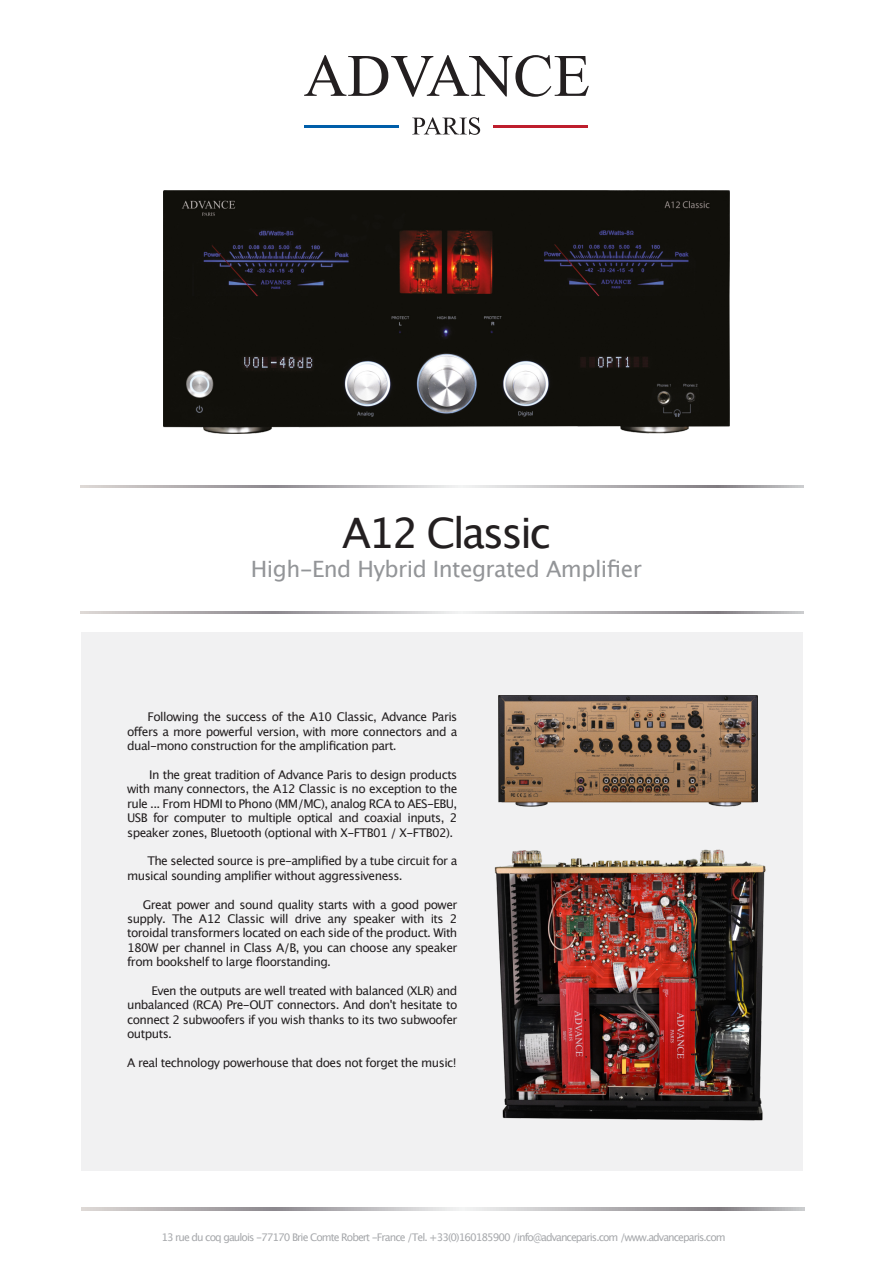
<style>
.page{position:relative;width:893px;height:1263px;background:#fff}
.page>*{position:absolute;margin:0;border:0;box-sizing:border-box;transform-origin:0 0}
.t1{font:42px "Lucida Grande";letter-spacing:-.065em;color:#231f20}
.t2{font:22.5px "Lucida Grande";letter-spacing:-.025em;color:#939598}
.t3{font:12px/14.4px "Lucida Grande";letter-spacing:-.045em;color:#231f20;text-align:justify}
.t4{font:10.5px "Lucida Grande";letter-spacing:-.09em;color:#a7a9ac}
</style>
<div class="page">
<div style="left:81px;top:632px;width:722px;height:539px;background:#f1f1f2"></div>
<hr style="left:304px;top:125px;width:95px;height:2px;background:#005ea9">
<hr style="left:493px;top:125px;width:95px;height:2px;background:#be1e2d">
<svg style="left:304px;top:55px;width:285px;height:42px"></svg>
<svg style="left:412px;top:117px;width:68px;height:18px"></svg>
<svg style="left:80px;top:485px;width:723px;height:2px"></svg>
<svg style="left:80px;top:611px;width:723px;height:3px;background:#b7b5b7"></svg>
<svg style="left:81px;top:1208px;width:723px;height:2px"></svg>
<img style="left:163px;top:191px;width:567px;height:242px">
<img style="left:499px;top:695px;width:259px;height:112px">
<img style="left:494px;top:849px;width:272px;height:272px">
<h1 class="t1" style="left:342px;top:515px;width:210px">A12 Classic</h1>
<h2 class="t2" style="left:251px;top:559px;width:393px">High-End Hybrid Integrated Amplifier</h2>
<p class="t3" style="left:127px;top:711px;width:332px;text-indent:20px">Following the success of the A10 Classic, Advance Paris offers a more powerful version, with more connectors and a dual-mono construction for the amplification part.</p>
<p class="t3" style="left:127px;top:768px;width:332px;text-indent:22px">In the great tradition of Advance Paris to design products with many connectors, the A12 Classic is no exception to the rule ... From HDMI to Phono (MM/MC), analog RCA to AES-EBU, USB for computer to multiple optical and coaxial inputs, 2 speaker zones, Bluetooth (optional with X-FTB01 / X-FTB02).</p>
<p class="t3" style="left:127px;top:855px;width:332px;text-indent:20px">The selected source is pre-amplified by a tube circuit for a musical sounding amplifier without aggressiveness.</p>
<p class="t3" style="left:127px;top:898px;width:332px;text-indent:16px">Great power and sound quality starts with a good power supply. The A12 Classic will drive any speaker with its 2 toroidal transformers located on each side of the product. With 180W per channel in Class A/B, you can choose any speaker from bookshelf to large floorstanding.</p>
<p class="t3" style="left:127px;top:984px;width:332px;text-indent:24px">Even the outputs are well treated with balanced (XLR) and unbalanced (RCA) Pre-OUT connectors. And don't hesitate to connect 2 subwoofers if you wish thanks to its two subwoofer outputs.</p>
<p class="t3" style="left:127px;top:1056px;width:331px">A real technology powerhouse that does not forget the music!</p>
<p class="t4" style="left:161px;top:1232px;width:566px">13 rue du coq gaulois -77170 Brie Comte Robert -France /Tel. +33(0)160185900 /info@advanceparis.com /www.advanceparis.com</p>
</div>
